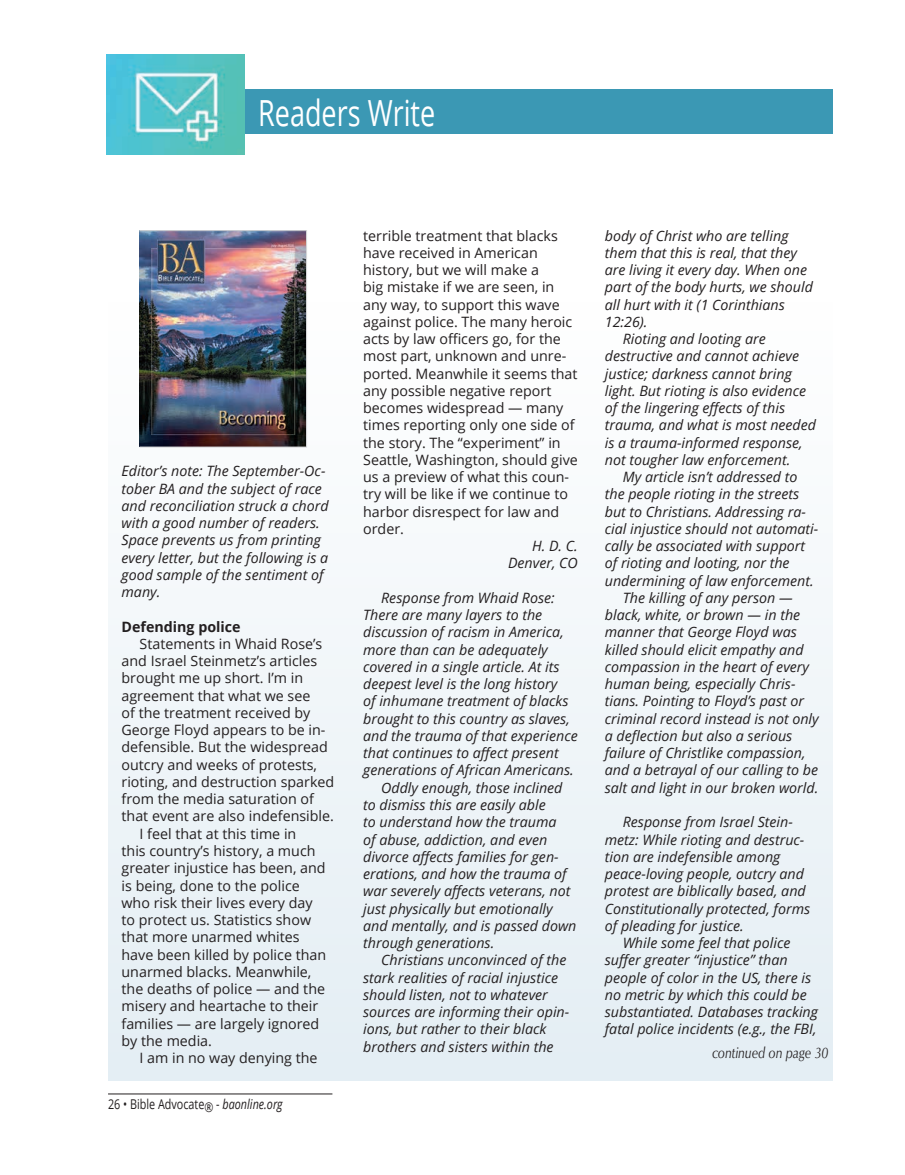
<style>
.page{position:relative;width:905px;height:1175px;background:#fff}
.page>*{position:absolute;margin:0;border:0;box-sizing:border-box;transform-origin:0 0}
.Department_-_Header{font:36px "Open Sans";color:#fff;scale:.75 1}
.Article_-_Title_-_Ar{font:15.75px "Optimum Roman Italic DTC";letter-spacing:-.005em;color:#231f20;scale:.8 1}
.Letters{font:italic 14.25px/17.2px "Open Sans";color:#231f20}
.Letters-2{font:14.25px/17.2px "Open Sans";color:#231f20}
.Letters-3{font:700 14.25px "Open Sans";color:#231f20}
.t1{font:13.5px "Open Sans";color:#231f20;scale:.8 1}
.s1{font-style:italic}
</style>
<div class="page">
<hr style="left:108px;top:1093px;width:224px;height:1px;background:#231f20">
<div style="left:108px;top:143px;width:724px;height:937px;background:linear-gradient(to bottom,#fff,#e4eef4)"></div>
<div style="left:108px;top:90px;width:724px;height:44px;background:#3b98b4"></div>
<img style="left:141px;top:232px;width:164px;height:213px">
<div style="left:139px;top:230px;width:168px;height:217px;border:1px solid #d1d2d4"></div>
<img style="left:107px;top:55px;width:137px;height:99px">
<p class="Department_-_Header" style="left:258px;top:88px;width:237px">Readers Write</p>
<p class="Letters" style="left:121px;top:462px;width:208px">Editor’s note: The September-Oc&shy;tober BA and the subject of race and reconciliation struck a chord with a good number of readers.<br>Space prevents us from printing every letter, but the following is a good sample of the sentiment of many.</p>
<p class="Letters-3" style="left:121px;top:616px;width:121px">Defending police</p>
<p class="Letters-2" style="left:121px;top:634px;width:214px;text-indent:18px">Statements in Whaid Rose’s and Israel Steinmetz’s articles brought me up short. I’m in agreement that what we see<br>of the treatment received by<br>George Floyd appears to be in&shy;defensible. But the widespread outcry and weeks of protests, rioting, and destruction sparked from the media saturation of that event are also indefensible.</p>
<p class="Letters-2" style="left:121px;top:824px;width:206px;text-indent:18px">I feel that at this time in<br>this country’s history, a much greater injustice has been, and is being, done to the police who risk their lives every day to protect us. Statistics show that more unarmed whites have been killed by police than unarmed blacks. Meanwhile, the deaths of police — and the misery and heartache to their families — are largely ignored by the media.</p>
<p class="Letters-2" style="left:139px;top:1048px;width:179px">I am in no way denying the</p>
<p class="t1" style="left:108px;top:1094px;width:220px">26 • Bible Advocate® - <span class="s1">baonline.org</span></p>
<p class="Letters-2" style="left:363px;top:226px;width:216px">terrible treatment that blacks have received in American history, but we will make a<br>big mistake if we are seen, in any way, to support this wave against police. The many heroic acts by law officers go, for the most part, unknown and unre&shy;ported. Meanwhile it seems that any possible negative report becomes widespread — many times reporting only one side of the story. The “experiment” in<br>Seattle, Washington, should give us a preview of what this coun&shy;try will be like if we continue to harbor disrespect for law and order.</p>
<p class="Letters" style="left:532px;top:537px;width:47px">H. D. C.</p>
<p class="Letters" style="left:508px;top:554px;width:71px">Denver, CO</p>
<p class="Letters" style="left:363px;top:588px;width:216px;text-indent:18px">Response from Whaid Rose:<br>There are many layers to the discussion of racism in America, more than can be adequately covered in a single article. At its deepest level is the long history<br>of inhumane treatment of blacks brought to this country as slaves, and the trauma of that experience that continues to affect present generations of African Americans.</p>
<p class="Letters" style="left:363px;top:778px;width:215px;text-indent:18px">Oddly enough, those inclined to dismiss this are easily able<br>to understand how the trauma<br>of abuse, addiction, and even divorce affects families for gen&shy;erations, and how the trauma of war severely affects veterans, not just physically but emotionally and mentally, and is passed down through generations.</p>
<p class="Letters" style="left:363px;top:951px;width:208px;text-indent:18px">Christians unconvinced of the stark realities of racial injustice should listen, not to whatever sources are informing their opin&shy;ions, but rather to their black brothers and sisters within the</p>
<p class="Letters" style="left:604px;top:226px;width:209px">body of Christ who are telling them that this is real, that they are living it every day. When one part of the body hurts, we should all hurt with it (1 Corinthians<br>12:26).</p>
<p class="Letters" style="left:604px;top:330px;width:213px;text-indent:18px">Rioting and looting are destructive and cannot achieve justice; darkness cannot bring light. But rioting is also evidence of the lingering effects of this trauma, and what is most needed is a trauma-informed response, not tougher law enforcement.</p>
<p class="Letters" style="left:604px;top:468px;width:215px;text-indent:18px">My article isn’t addressed to the people rioting in the streets but to Christians. Addressing ra&shy;cial injustice should not automati&shy;cally be associated with support of rioting and looting, nor the undermining of law enforcement.</p>
<p class="Letters" style="left:604px;top:588px;width:215px;text-indent:18px">The killing of any person — black, white, or brown — in the manner that George Floyd was killed should elicit empathy and compassion in the heart of every human being, especially Chris&shy;tians. Pointing to Floyd’s past or criminal record instead is not only a deflection but also a serious failure of Christlike compassion, and a betrayal of our calling to be salt and light in our broken world.</p>
<p class="Letters" style="left:604px;top:813px;width:207px;text-indent:18px">Response from Israel Stein&shy;metz: While rioting and destruc&shy;tion are indefensible among peace-loving people, outcry and protest are biblically based, and<br>Constitutionally protected, forms of pleading for justice.</p>
<p class="Letters" style="left:604px;top:933px;width:215px;text-indent:18px">While some feel that police suffer greater “injustice” than people of color in the US, there is no metric by which this could be substantiated. Databases tracking fatal police incidents (e.g., the FBI,</p>
<p class="Article_-_Title_-_Ar" style="left:712px;top:1044px;width:147px">continued on page 30</p>
</div>
